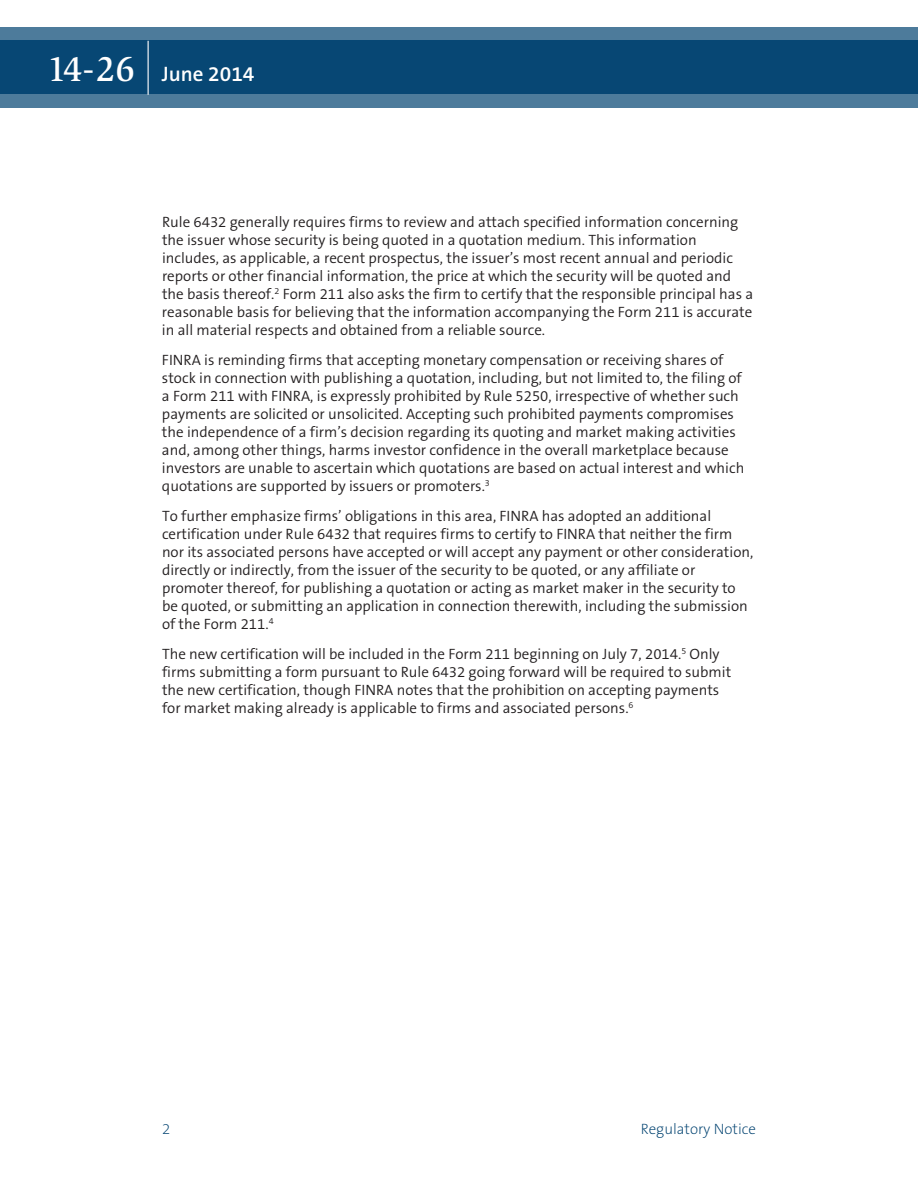
<style>
.page{position:relative;width:918px;height:1188px;background:#fff}
.page>*{position:absolute;margin:0;border:0;box-sizing:border-box;transform-origin:0 0}
.t1{font:600 21px "The Sans B6";color:#fff}
.t2{font:300 15px/18px "The Sans B4";color:#231f20}
.t3{font:200 15px "The Sans B2";color:#004270}
.s1{font-family:"Slimbach LT";font-weight:500;font-size:36px}
</style>
<div class="page">
<svg style="left:0;top:27px;width:918px;height:81px;fill:#074774"></svg>
<hr style="left:148px;top:41px;width:1px;height:54px;background:#fff">
<h1 class="t1" style="left:47px;top:63px;width:209px"><span class="s1">14-26</span> June 2014</h1>
<p class="t2" style="left:162px;top:213px;width:593px">Rule 6432 generally requires firms to review and attach specified information concerning the issuer whose security is being quoted in a quotation medium. This information includes, as applicable, a recent prospectus, the issuer’s most recent annual and periodic reports or other financial information, the price at which the security will be quoted and the basis thereof.<sup>2</sup> Form 211 also asks the firm to certify that the responsible principal has a reasonable basis for believing that the information accompanying the Form 211 is accurate in all material respects and obtained from a reliable source.</p>
<p class="t2" style="left:162px;top:351px;width:584px">FINRA is reminding firms that accepting monetary compensation or receiving shares of stock in connection with publishing a quotation, including, but not limited to, the filing of a Form 211 with FINRA, is expressly prohibited by Rule 5250, irrespective of whether such payments are solicited or unsolicited. Accepting such prohibited payments compromises the independence of a firm’s decision regarding its quoting and market making activities and, among other things, harms investor confidence in the overall marketplace because investors are unable to ascertain which quotations are based on actual interest and which quotations are supported by issuers or promoters.<sup>3</sup></p>
<p class="t2" style="left:162px;top:507px;width:593px">To further emphasize firms’ obligations in this area, FINRA has adopted an additional certification under Rule 6432 that requires firms to certify to FINRA that neither the firm nor its associated persons have accepted or will accept any payment or other consideration, directly or indirectly, from the issuer of the security to be quoted, or any affiliate or promoter thereof, for publishing a quotation or acting as market maker in the security to be quoted, or submitting an application in connection therewith, including the submission of the Form 211.<sup>4</sup></p>
<p class="t2" style="left:162px;top:645px;width:571px">The new certification will be included in the Form 211 beginning on July 7, 2014.<sup>5</sup> Only firms submitting a form pursuant to Rule 6432 going forward will be required to submit the new certification, though FINRA notes that the prohibition on accepting payments for market making already is applicable to firms and associated persons.<sup>6</sup></p>
<p class="t3" style="left:162px;top:1121px;width:10px">2</p>
<p class="t3" style="left:641px;top:1121px;width:117px">Regulatory Notice</p>
</div>
